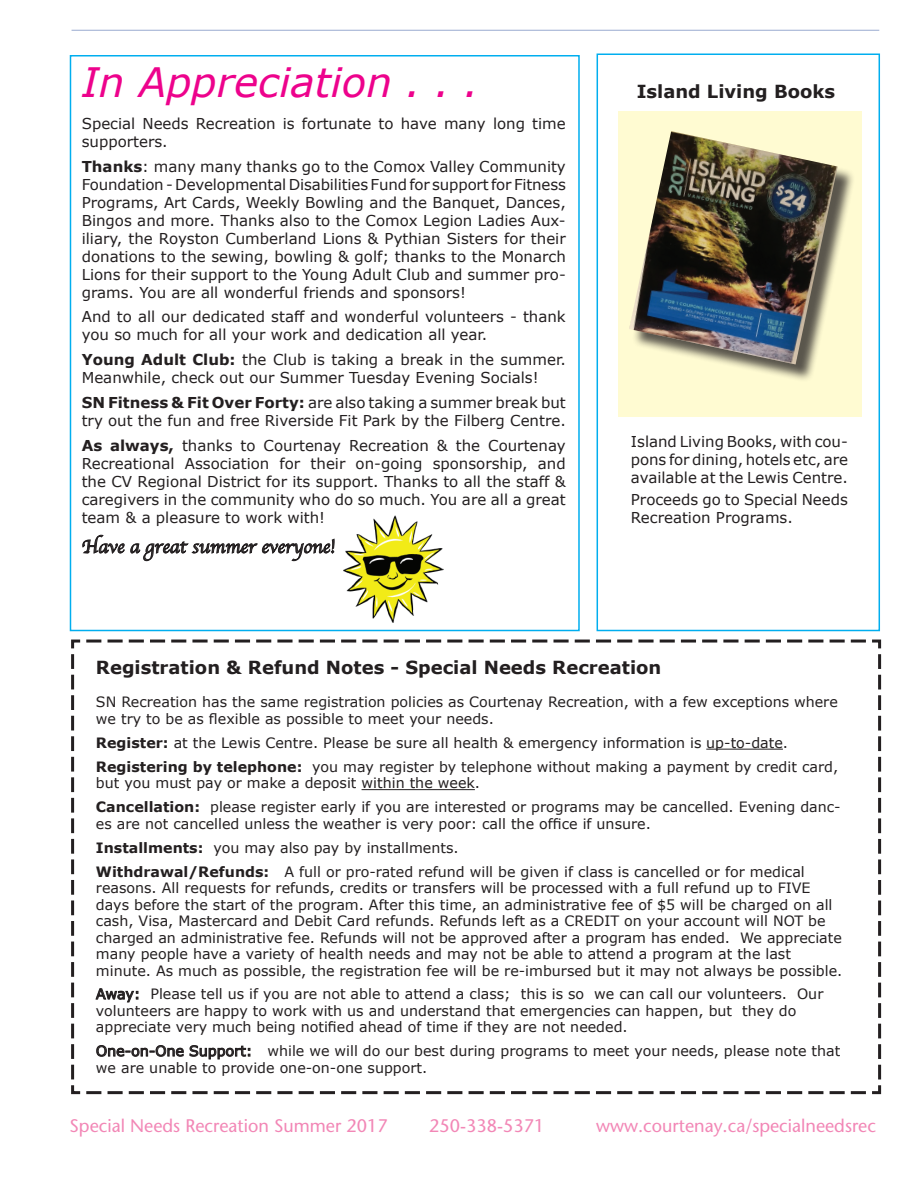
<style>
.page{position:relative;width:918px;height:1188px;background:#fff}
.page>*{position:absolute;margin:0;border:0;box-sizing:border-box;transform-origin:0 0}
.t1{font:italic 40.5px "Verdana";color:#ed028c}
.t2{font:19.5px "Apple Chancery";color:#231f20}
.t3{font:18px "Mesouran Sans S Si";color:#f287b6}
.t4{font:700 18px "Verdana";color:#231f20}
.t5{font:15px/18px "Verdana";color:#231f20}
.t6{font:14.25px/16.5px "Verdana";color:#231f20}
.s1{font-weight:700}
</style>
<div class="page">
<div style="left:597px;top:54px;width:283px;height:577px;border:2px solid #00aeef"></div>
<svg style="left:71px;top:639px;width:811px;height:456px"></svg>
<div style="left:619px;top:111px;width:243px;height:306px;background:#fffbd2"></div>
<hr style="left:72px;top:30px;width:807px;height:1px;background:#99aad0">
<div style="left:70px;top:55px;width:510px;height:576px;border:2px solid #00aeef"></div>
<hr style="left:706px;top:749px;width:77px;height:1px;background:#231f20">
<hr style="left:362px;top:789px;width:113px;height:1px;background:#231f20">
<svg style="left:96px;top:988px;width:42px;height:14px"></svg>
<svg style="left:96px;top:1045px;width:154px;height:15px"></svg>
<svg style="left:82px;top:535px;width:42px;height:19px"></svg>
<svg style="left:130px;top:538px;width:204px;height:23px"></svg>
<div style="left:632px;top:134px;width:223px;height:248px;background:#231f20;opacity:.75"></div>
<img style="left:629px;top:131px;width:209px;height:233px">
<img style="left:344px;top:516px;width:100px;height:107px">
<h1 class="t1" style="left:82px;top:57px;width:399px">In Appreciation . . .</h1>
<p class="t5" style="left:82px;top:114px;width:486px">Special Needs Recreation is fortunate to have many long time supporters.</p>
<p class="t5" style="left:82px;top:157px;width:486px;text-align:justify"><span class="s1">Thanks</span>: many many thanks go to the Comox Valley Community Foundation - Developmental Disabilities Fund for support for Fitness Programs, Art Cards, Weekly Bowling and the Banquet, Dances, Bingos and more. Thanks also to the Comox Legion Ladies Aux&shy;iliary, the Royston Cumberland Lions &amp; Pythian Sisters for their donations to the sewing, bowling &amp; golf; thanks to the Monarch Lions for their support to the Young Adult Club and summer pro&shy;grams. You are all wonderful friends and sponsors!</p>
<p class="t5" style="left:82px;top:307px;width:486px">And to all our dedicated staff and wonderful volunteers - thank you so much for all your work and dedication all year.</p>
<p class="t5" style="left:82px;top:350px;width:486px"><span class="s1">Young Adult Club:</span> the Club is taking a break in the summer.<br>Meanwhile, check out our Summer Tuesday Evening Socials!</p>
<p class="t5" style="left:82px;top:393px;width:486px"><span class="s1">SN Fitness &amp; Fit Over Forty:</span> are also taking a summer break but try out the fun and free Riverside Fit Park by the Filberg Centre.</p>
<p class="t5" style="left:82px;top:436px;width:486px;text-align:justify"><span class="s1">As always,</span> thanks to Courtenay Recreation &amp; the Courtenay Recreational Association for their on-going sponsorship, and the CV Regional District for its support. Thanks to all the staff &amp; caregivers in the community who do so much. You are all a great team &amp; a pleasure to work with!</p>
<h2 class="t2" style="left:82px;top:531px;width:255px">Have a great summer everyone!</h2>
<p class="t4" style="left:637px;top:80px;width:200px">Island Living Books</p>
<p class="t5" style="left:631px;top:432px;width:219px;text-align:justify">Island Living Books, with cou&shy;pons for dining, hotels etc, are available at the Lewis Centre.</p>
<p class="t5" style="left:631px;top:490px;width:219px">Proceeds go to Special Needs<br>Recreation Programs.</p>
<p class="t4" style="left:96px;top:656px;width:567px">Registration &amp; Refund Notes - Special Needs Recreation</p>
<p class="t6" style="left:96px;top:693px;width:743px">SN Recreation has the same registration policies as Courtenay Recreation, with a few exceptions where we try to be as flexible as possible to meet your needs.</p>
<p class="t6" style="left:96px;top:730px;width:744px;line-height:24px"><span class="s1">Register:</span> at the Lewis Centre. Please be sure all health &amp; emergency information is up-to-date.<br><span class="s1">Registering by telephone:</span> you may register by telephone without making a payment by credit card,</p>
<p class="t6" style="left:96px;top:771px;width:746px;line-height:24px">but you must pay or make a deposit within the week.<br><span class="s1">Cancellation:</span> please register early if you are interested or programs may be cancelled. Evening danc-</p>
<p class="t6" style="left:96px;top:811px;width:710px;line-height:24px">es are not cancelled unless the weather is very poor: call the office if unsure.<br><span class="s1">Installments:</span> you may also pay by installments.<br><span class="s1">Withdrawal/Refunds:</span> A full or pro-rated refund will be given if class is cancelled or for medical</p>
<p class="t6" style="left:96px;top:879px;width:748px">reasons. All requests for refunds, credits or transfers will be processed with a full refund up to FIVE days before the start of the program. After this time, an administrative fee of $5 will be charged on all cash, Visa, Mastercard and Debit Card refunds. Refunds left as a CREDIT on your account will NOT be charged an administrative fee. Refunds will not be approved after a program has ended. We appreciate many people have a variety of health needs and may not be able to attend a program at the last minute. As much as possible, the registration fee will be re-imbursed but it may not always be possible.</p>
<p class="t6" style="left:96px;top:985px;width:729px">Away: Please tell us if you are not able to attend a class; this is so we can call our volunteers. Our volunteers are happy to work with us and understand that emergencies can happen, but they do appreciate very much being notified ahead of time if they are not needed.</p>
<p class="t6" style="left:96px;top:1042px;width:746px">One-on-One Support: while we will do our best during programs to meet your needs, please note that we are unable to provide one-on-one support.</p>
<p class="t3" style="left:70px;top:1114px;width:320px">Special Needs Recreation Summer 2017</p>
<p class="t3" style="left:429px;top:1114px;width:117px">250-338-5371</p>
<p class="t3" style="left:596px;top:1114px;width:281px">www.courtenay.ca/specialneedsrec</p>
</div>
